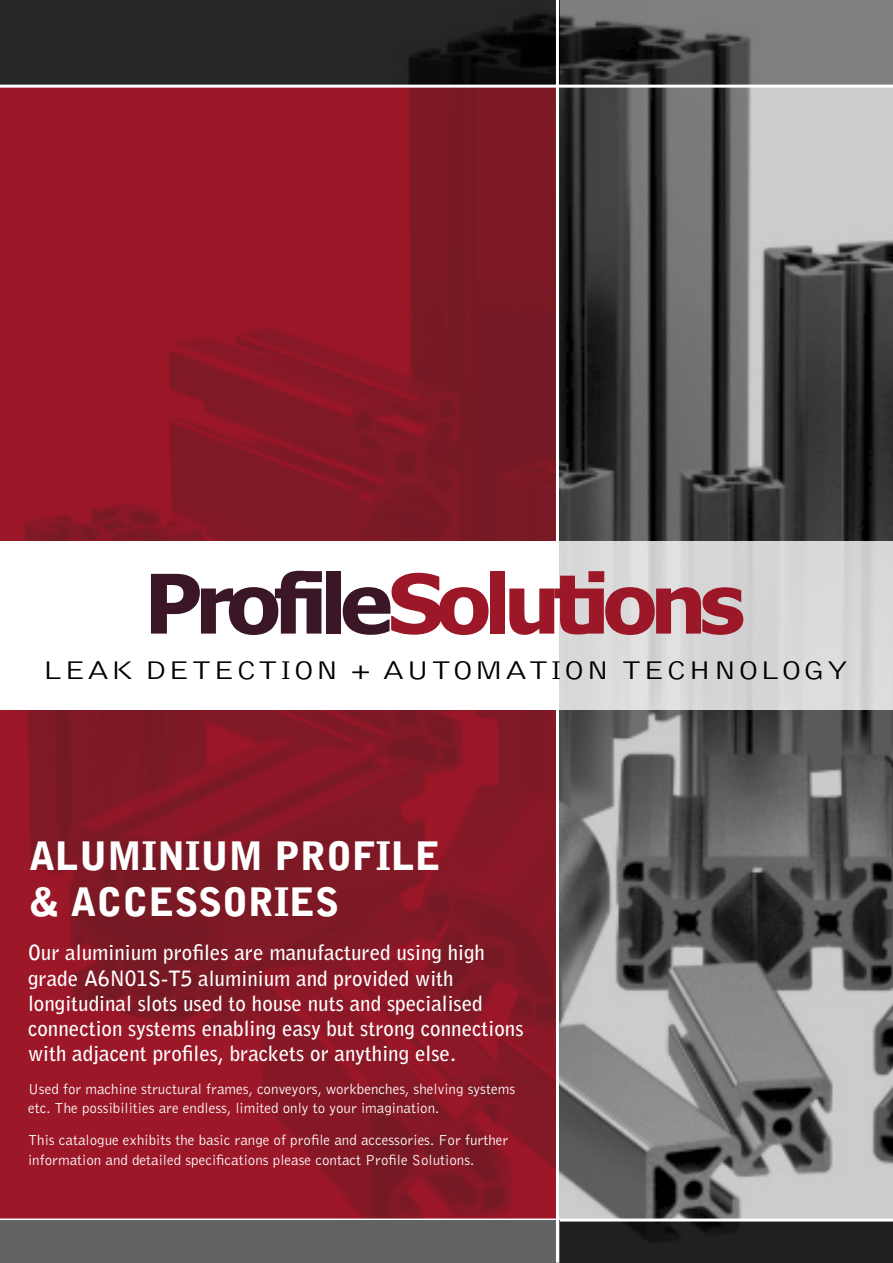
<style>
.page{position:relative;width:893px;height:1263px;background:#fff}
.page>*{position:absolute;margin:0;border:0;box-sizing:border-box;transform-origin:0 0}
.t1{font:700 82.2px "Tahoma";letter-spacing:-.075em;color:#9c1728;scale:1.06 1}
.t2{font:900 39px/46.8px "Bell Gothic";color:#fff}
.t3{font:300 26.55px "Bell Gothic";letter-spacing:.04em;color:#000;scale:1.25 1}
.t4{font:700 21px/25.2px "Bell Gothic";color:#fff}
.t5{font:300 15px/19.5px "Bell Gothic";color:#fff}
.s1{color:#3a1627}
</style>
<div class="page">
<img style="left:0;top:88px;width:556px;height:1130px">
<img style="left:559px;top:88px;width:334px;height:1130px">
<div style="left:557px;top:1220px;width:336px;height:43px;background:linear-gradient(to right,#1d1d1d,#202020)"></div>
<svg style="left:560px;top:0;width:333px;height:85px;background:#616161"></svg>
<hr style="left:0;top:1218px;width:893px;height:3px;background:#fff">
<div style="left:0;top:1220px;width:560px;height:43px;background:#636363"></div>
<div style="left:0;top:541px;width:557px;height:169px;background:#fff"></div>
<div style="left:557px;top:541px;width:336px;height:169px;background:#d8d8d8"></div>
<img style="left:0;top:0;width:560px;height:85px">
<hr style="left:556px;top:0;width:3px;height:1262px;background:#fff">
<h1 class="t1" style="left:144px;top:546px;width:568px"><span class="s1">Profile</span>Solutions</h1>
<h3 class="t3" style="left:42px;top:656px;width:646px">LEAK DETECTION + AUTOMATION TECHNOLOGY</h3>
<h2 class="t2" style="left:29px;top:833px;width:413px">ALUMINIUM PROFILE &amp; ACCESSORIES</h2>
<p class="t4" style="left:28px;top:940px;width:497px">Our aluminium profiles are manufactured using high grade A6N01S-T5 aluminium and provided with longitudinal slots used to house nuts and specialised connection systems enabling easy but strong connections with adjacent profiles, brackets or anything else.</p>
<p class="t5" style="left:28px;top:1079px;width:489px">Used for machine structural frames, conveyors, workbenches, shelving systems etc. The possibilities are endless, limited only to your imagination.</p>
<p class="t5" style="left:28px;top:1131px;width:482px">This catalogue exhibits the basic range of profile and accessories. For further information and detailed specifications please contact Profile Solutions.</p>
</div>
